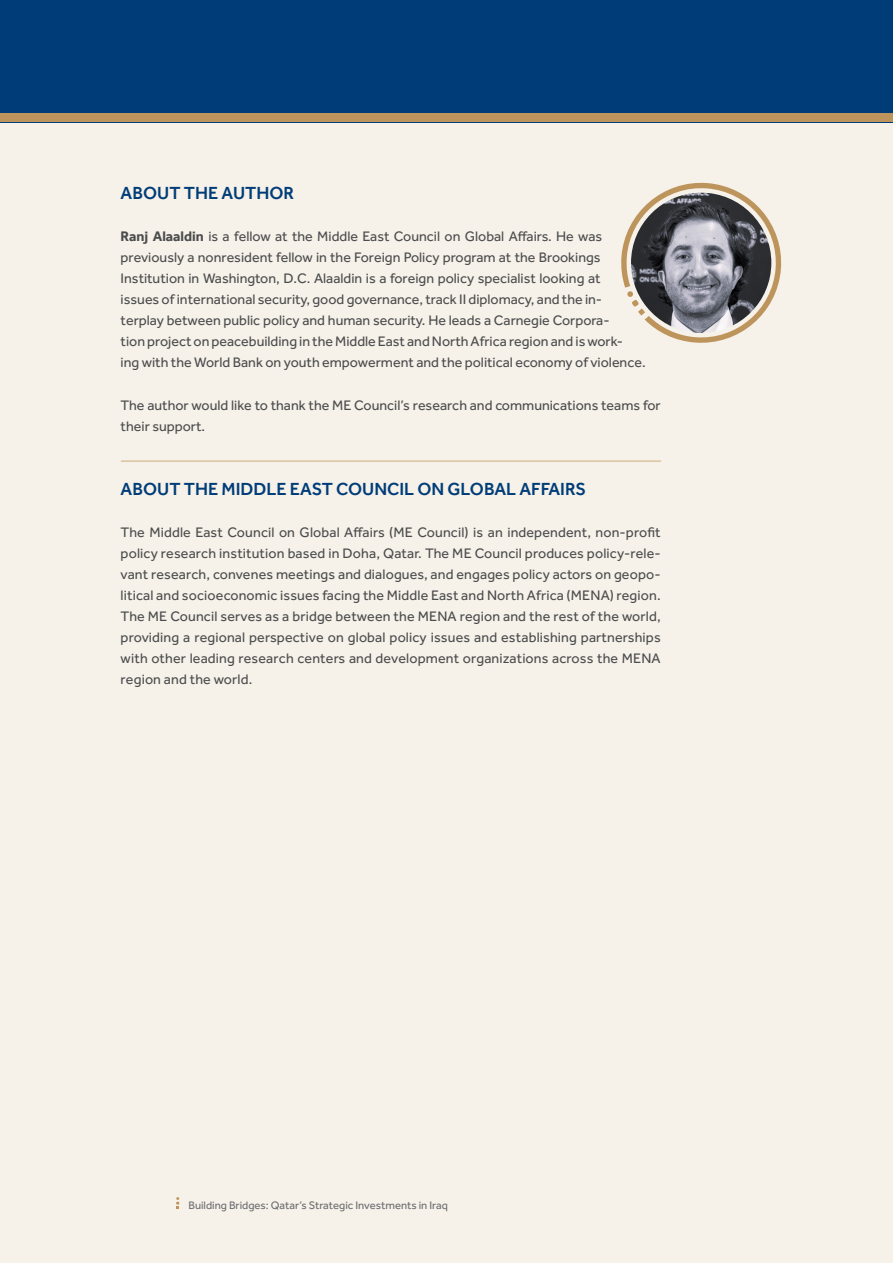
<style>
.page{position:relative;width:893px;height:1263px;background:#f6f1e9}
.page>*{position:absolute;margin:0;border:0;box-sizing:border-box;transform-origin:0 0}
.t1{font:500 18px "Effra";color:#003d78}
.t2{font:14.25px/21px "Effra";color:#4b4c4d}
.t3{font:13.5px "Adobe Garamond Pro";color:#6c6d70}
.t4{font:11.25px "Effra";color:#6c6d70}
.s1{font-weight:700}
.s2{font-size:21px}
.s3{font-size:10.5px}
</style>
<div class="page">
<div style="left:0;top:0;width:893px;height:122px;background:#003d78"></div>
<svg style="left:176px;top:1197px;width:3px;height:12px"></svg>
<hr style="left:121px;top:460px;width:540px;height:2px;background:#dac3a2">
<svg style="left:621px;top:182px;width:161px;height:161px"></svg>
<img style="left:631px;top:193px;width:140px;height:140px;border-radius:70px">
<div style="left:0;top:113px;width:893px;height:9px;background:#bd955c"></div>
<p class="t1" style="left:121px;top:183px;width:175px">ABOUT THE AUTHOR</p>
<p class="t2" style="left:121px;top:226px;width:527px"><span class="s1">Ranj Alaaldin</span> is a fellow at the Middle East Council on Global Affairs. He was previously a nonresident fellow in the Foreign Policy program at the Brookings Institution in Washington, D.C. Alaaldin is a foreign policy specialist looking at<br>issues of international security, good governance, track II diplomacy, and the in&shy;terplay between public policy and human security. He leads a Carnegie Corpora-<br>tion project on peacebuilding in the Middle East and North Africa region and is work-<br>ing with the World Bank on youth empowerment and the political economy of violence.</p>
<p class="t2" style="left:121px;top:394px;width:542px">The author would like to thank the ME Council’s research and communications teams for their support.</p>
<p class="t1" style="left:121px;top:478px;width:467px">ABOUT THE MIDDLE EAST COUNCIL ON GLOBAL AFFAIRS</p>
<p class="t2" style="left:121px;top:522px;width:542px;text-align:justify">The Middle East Council on Global Affairs (ME Council) is an independent, non-profit policy research institution based in Doha, Qatar. The ME Council produces policy-rele&shy;vant research, convenes meetings and dialogues, and engages policy actors on geopo&shy;litical and socioeconomic issues facing the Middle East and North Africa (MENA) region.<br>The ME Council serves as a bridge between the MENA region and the rest of the world, providing a regional perspective on global policy issues and establishing partnerships with other leading research centers and development organizations across the MENA region and the world.</p>
<p class="t3" style="left:157px;top:1195px;width:162px"><span class="s2">11</span> Policy Note <span class="s3">•</span> July 2021</p>
<p class="t4" style="left:188px;top:1199px;width:261px">Building Bridges: Qatar’s Strategic Investments in Iraq</p>
</div>
